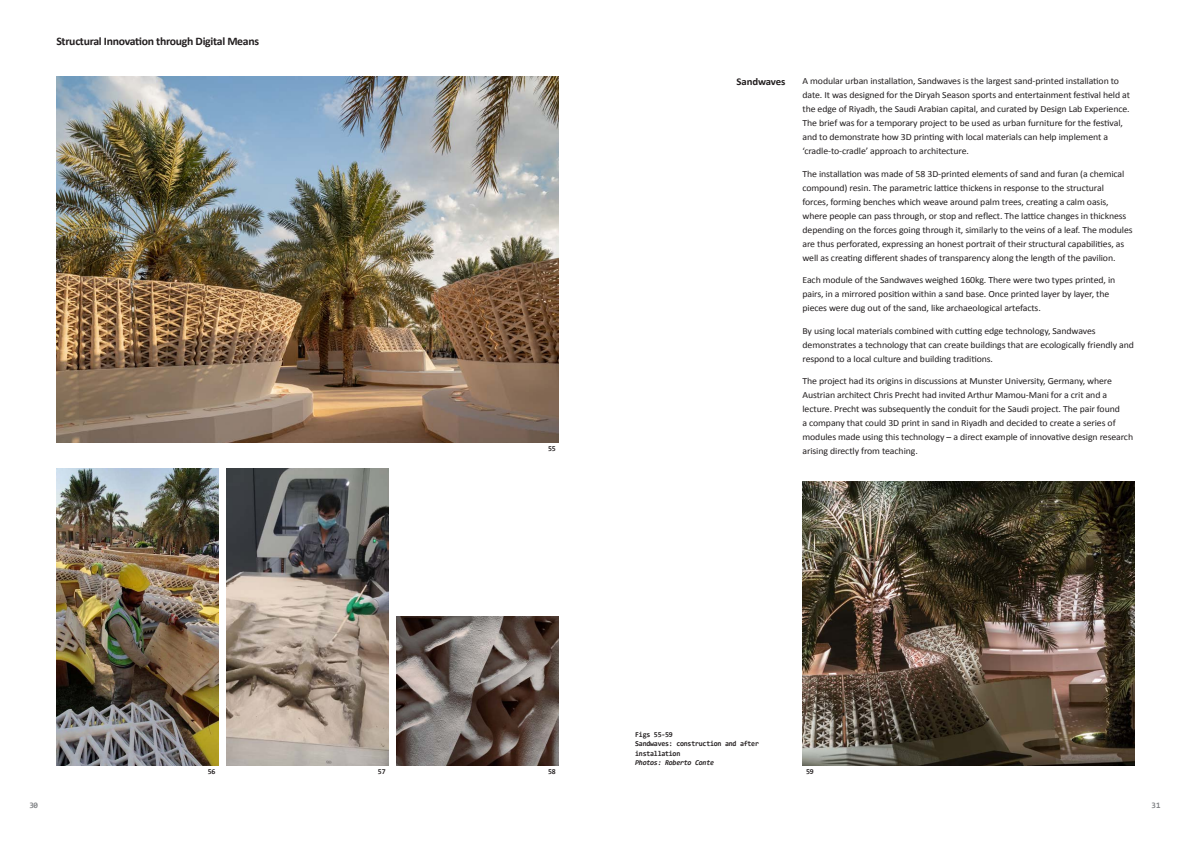
<style>
.page{position:relative;width:1191px;height:842px;background:#fff}
.page>*{position:absolute;margin:0;border:0;box-sizing:border-box;transform-origin:0 0}
.t1{font:700 11.5px "Calibri";letter-spacing:-.025em;color:#231f20}
.t2{font:700 10.3px "Calibri";letter-spacing:-.01em;color:#231f20;scale:1.04 1}
.t3{font:9.4px/14px "Calibri";letter-spacing:-.01em;color:#231f20;scale:1.04 1}
.t4{font:700 8.4px "Consolas";color:#808285}
.t5{font:700 7.4px/9.5px "Consolas";letter-spacing:-.03em;color:#231f20}
.t6{font:italic 700 7.4px "Consolas";letter-spacing:-.03em;color:#231f20}
</style>
<div class="page">
<img style="left:57px;top:77px;width:501px;height:366px">
<img style="left:397px;top:617px;width:161px;height:148px">
<img style="left:57px;top:468px;width:161px;height:297px">
<img style="left:227px;top:468px;width:161px;height:297px">
<img style="left:802px;top:482px;width:332px;height:283px">
<p class="t1" style="left:56px;top:34px;width:204px">Structural Innovation through Digital Means</p>
<p class="t5" style="left:548px;top:444px;width:9px">55</p>
<p class="t2" style="left:736px;top:75px;width:49px">Sandwaves</p>
<p class="t3" style="left:802px;top:74px;width:316px">A modular urban installation, Sandwaves is the largest sand-printed installation to date. It was designed for the Diryah Season sports and entertainment festival held at the edge of Riyadh, the Saudi Arabian capital, and curated by Design Lab Experience.<br>The brief was for a temporary project to be used as urban furniture for the festival, and to demonstrate how 3D printing with local materials can help implement a ‘cradle-to-cradle’ approach to architecture.</p>
<p class="t3" style="left:802px;top:166px;width:319px">The installation was made of 58 3D-printed elements of sand and furan (a chemical compound) resin. The parametric lattice thickens in response to the structural<br>forces, forming benches which weave around palm trees, creating a calm oasis, where people can pass through, or stop and reflect. The lattice changes in thickness depending on the forces going through it, similarly to the veins of a leaf. The modules are thus perforated, expressing an honest portrait of their structural capabilities, as well as creating different shades of transparency along the length of the pavilion.</p>
<p class="t3" style="left:802px;top:273px;width:302px">Each module of the Sandwaves weighed 160kg. There were two types printed, in pairs, in a mirrored position within a sand base. Once printed layer by layer, the pieces were dug out of the sand, like archaeological artefacts.</p>
<p class="t3" style="left:802px;top:323px;width:320px">By using local materials combined with cutting edge technology, Sandwaves demonstrates a technology that can create buildings that are ecologically friendly and respond to a local culture and building traditions.</p>
<p class="t3" style="left:802px;top:374px;width:319px">The project had its origins in discussions at Munster University, Germany, where Austrian architect Chris Precht had invited Arthur Mamou-Mani for a crit and a lecture. Precht was subsequently the conduit for the Saudi project. The pair found<br>a company that could 3D print in sand in Riyadh and decided to create a series of modules made using this technology – a direct example of innovative design research arising directly from teaching.</p>
<p class="t5" style="left:635px;top:730px;width:125px">Figs 55-59<br>Sandwaves: construction and after installation</p>
<p class="t6" style="left:635px;top:757px;width:80px">Photos: Roberto Conte</p>
<p class="t5" style="left:208px;top:767px;width:9px">56</p>
<p class="t5" style="left:378px;top:767px;width:9px">57</p>
<p class="t5" style="left:548px;top:767px;width:9px">58</p>
<p class="t5" style="left:806px;top:767px;width:9px">59</p>
<p class="t4" style="left:30px;top:800px;width:10px">30</p>
<p class="t4" style="left:1151px;top:800px;width:11px">31</p>
</div>
